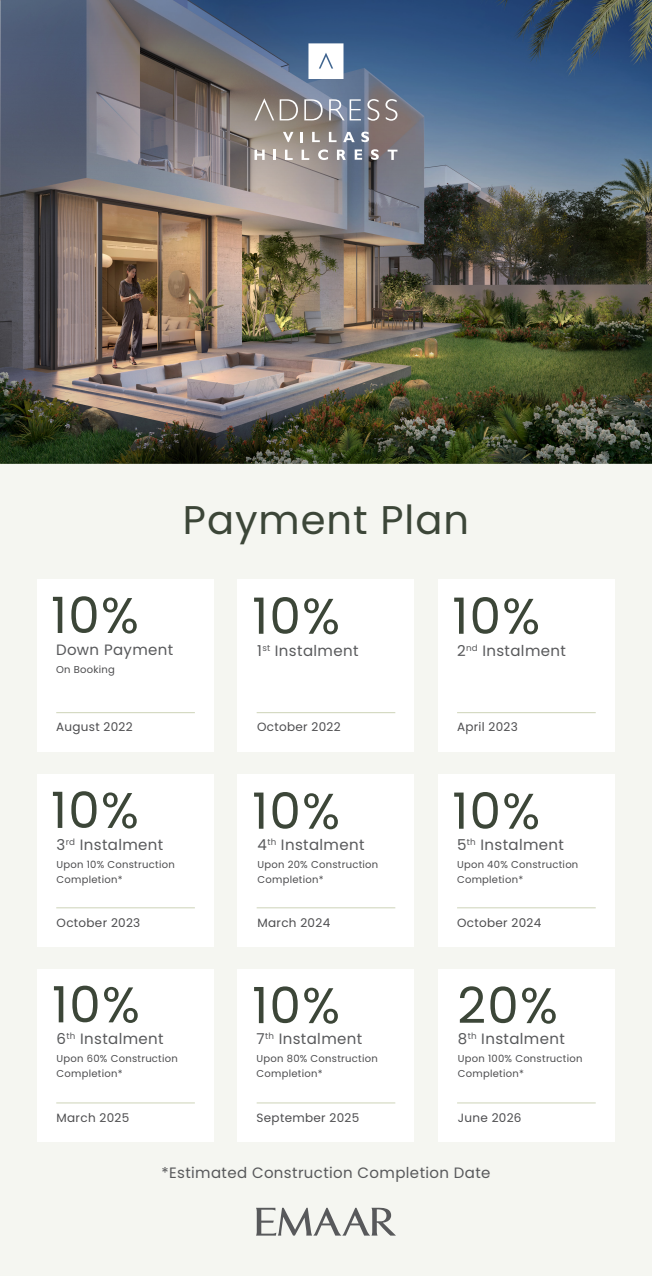
<style>
.page{position:relative;width:652px;height:1276px;background:#fff}
.page>*{position:absolute;margin:0;border:0;box-sizing:border-box;transform-origin:0 0}
.t1{font:50px "Poppins";letter-spacing:.025em;color:#3c4638}
.t2{font:40px "Poppins";letter-spacing:.025em;color:#3c4638}
.t3{font:15px "Poppins";letter-spacing:.025em;color:#58595b}
.t4{font:12px "Poppins";letter-spacing:.025em;color:#4d4d4f}
.t5{font:10px/15px "Poppins";letter-spacing:.025em;color:#4d4d4f}
</style>
<div class="page">
<img style="left:0;top:0;width:652px;height:463px">
<div style="left:0;top:463px;width:652px;height:813px;background:#f5f6f1"></div>
<div style="left:37px;top:969px;width:177px;height:172px;background:#fff"></div>
<div style="left:238px;top:969px;width:176px;height:172px;background:#fff"></div>
<div style="left:438px;top:969px;width:177px;height:172px;background:#fff"></div>
<hr style="left:56px;top:1102px;width:139px;height:1px;background:#cdd3b8">
<hr style="left:257px;top:1102px;width:138px;height:1px;background:#cdd3b8">
<hr style="left:457px;top:1102px;width:139px;height:1px;background:#cdd3b8">
<svg style="left:256px;top:1207px;width:139px;height:28px"></svg>
<div style="left:37px;top:578px;width:177px;height:173px;background:#fff"></div>
<div style="left:37px;top:773px;width:177px;height:173px;background:#fff"></div>
<div style="left:238px;top:578px;width:176px;height:173px;background:#fff"></div>
<div style="left:238px;top:773px;width:176px;height:173px;background:#fff"></div>
<div style="left:438px;top:578px;width:177px;height:173px;background:#fff"></div>
<div style="left:438px;top:773px;width:177px;height:173px;background:#fff"></div>
<hr style="left:56px;top:712px;width:139px;height:1px;background:#cdd3b8">
<hr style="left:56px;top:907px;width:139px;height:1px;background:#cdd3b8">
<hr style="left:257px;top:712px;width:138px;height:1px;background:#cdd3b8">
<hr style="left:257px;top:907px;width:138px;height:1px;background:#cdd3b8">
<hr style="left:457px;top:712px;width:139px;height:1px;background:#cdd3b8">
<hr style="left:457px;top:907px;width:139px;height:1px;background:#cdd3b8">
<img style="left:0;top:0;width:651px;height:292px">
<svg style="left:254px;top:98px;width:20px;height:22px"></svg>
<svg style="left:280px;top:99px;width:18px;height:21px"></svg>
<svg style="left:304px;top:99px;width:19px;height:21px"></svg>
<svg style="left:329px;top:99px;width:32px;height:21px"></svg>
<svg style="left:367px;top:99px;width:12px;height:22px"></svg>
<svg style="left:385px;top:99px;width:12px;height:22px"></svg>
<svg style="left:308px;top:43px;width:35px;height:36px"></svg>
<svg style="left:254px;top:150px;width:11px;height:10px"></svg>
<svg style="left:274px;top:150px;width:2px;height:10px"></svg>
<svg style="left:285px;top:150px;width:8px;height:10px"></svg>
<svg style="left:302px;top:150px;width:7px;height:10px"></svg>
<svg style="left:337px;top:150px;width:9px;height:10px"></svg>
<svg style="left:355px;top:149px;width:7px;height:11px"></svg>
<svg style="left:388px;top:150px;width:9px;height:10px"></svg>
<svg style="left:318px;top:149px;width:10px;height:11px"></svg>
<svg style="left:371px;top:149px;width:8px;height:11px"></svg>
<svg style="left:301px;top:132px;width:2px;height:10px"></svg>
<svg style="left:312px;top:132px;width:8px;height:10px"></svg>
<svg style="left:329px;top:132px;width:8px;height:10px"></svg>
<svg style="left:343px;top:132px;width:12px;height:10px"></svg>
<svg style="left:283px;top:132px;width:10px;height:10px"></svg>
<svg style="left:361px;top:132px;width:8px;height:10px"></svg>
<h2 class="t2" style="left:183px;top:497px;width:288px">Payment Plan</h2>
<h1 class="t1" style="left:51px;top:586px;width:89px">10%</h1>
<h1 class="t1" style="left:252px;top:587px;width:89px">10%</h1>
<h1 class="t1" style="left:452px;top:587px;width:89px">10%</h1>
<h3 class="t3" style="left:56px;top:640px;width:119px">Down Payment</h3>
<h3 class="t3" style="left:257px;top:642px;width:103px">1<sup>st</sup> Instalment</h3>
<h3 class="t3" style="left:457px;top:642px;width:110px">2<sup>nd</sup> Instalment</h3>
<p class="t5" style="left:56px;top:662px;width:60px">On Booking</p>
<p class="t4" style="left:56px;top:720px;width:78px">August 2022</p>
<p class="t4" style="left:257px;top:720px;width:85px">October 2022</p>
<p class="t4" style="left:457px;top:720px;width:62px">April 2023</p>
<h1 class="t1" style="left:51px;top:781px;width:89px">10%</h1>
<h1 class="t1" style="left:252px;top:782px;width:89px">10%</h1>
<h1 class="t1" style="left:452px;top:782px;width:89px">10%</h1>
<h3 class="t3" style="left:57px;top:836px;width:108px">3<sup>rd</sup> Instalment</h3>
<h3 class="t3" style="left:258px;top:836px;width:109px">4<sup>th</sup> Instalment</h3>
<h3 class="t3" style="left:457px;top:836px;width:108px">5<sup>th</sup> Instalment</h3>
<p class="t5" style="left:57px;top:857px;width:120px">Upon 10% Construction<br>Completion*</p>
<p class="t5" style="left:258px;top:857px;width:122px">Upon 20% Construction<br>Completion*</p>
<p class="t5" style="left:457px;top:857px;width:123px">Upon 40% Construction<br>Completion*</p>
<p class="t4" style="left:57px;top:915px;width:85px">October 2023</p>
<p class="t4" style="left:258px;top:915px;width:74px">March 2024</p>
<p class="t4" style="left:457px;top:915px;width:86px">October 2024</p>
<h1 class="t1" style="left:52px;top:976px;width:89px">10%</h1>
<h1 class="t1" style="left:252px;top:976px;width:89px">10%</h1>
<h1 class="t1" style="left:457px;top:976px;width:102px">20%</h1>
<h3 class="t3" style="left:57px;top:1030px;width:109px">6<sup>th</sup> Instalment</h3>
<h3 class="t3" style="left:257px;top:1030px;width:107px">7<sup>th</sup> Instalment</h3>
<h3 class="t3" style="left:458px;top:1030px;width:109px">8<sup>th</sup> Instalment</h3>
<p class="t5" style="left:57px;top:1050px;width:123px">Upon 60% Construction<br>Completion*</p>
<p class="t5" style="left:257px;top:1050px;width:123px">Upon 80% Construction<br>Completion*</p>
<p class="t5" style="left:458px;top:1050px;width:126px">Upon 100% Construction<br>Completion*</p>
<p class="t4" style="left:57px;top:1111px;width:74px">March 2025</p>
<p class="t4" style="left:257px;top:1111px;width:104px">September 2025</p>
<p class="t4" style="left:458px;top:1111px;width:65px">June 2026</p>
<h3 class="t3" style="left:161px;top:1164px;width:331px">*Estimated Construction Completion Date</h3>
</div>
